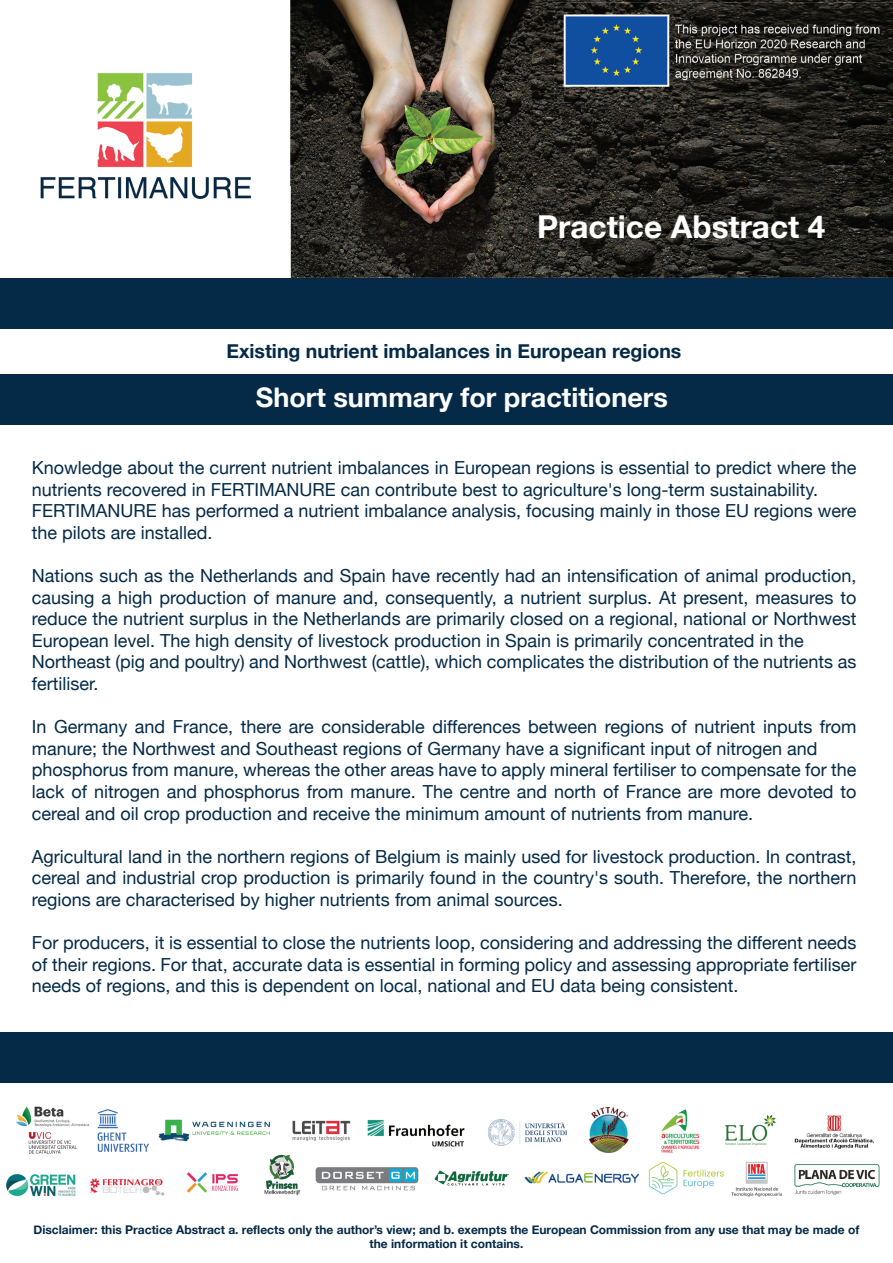
<style>
.page{position:relative;width:893px;height:1263px;background:#fff}
.page>*{position:absolute;margin:0;border:0;box-sizing:border-box;transform-origin:0 0}
.t1{font:700 31.5px "Helvetica Neue";color:#fff}
.t2{font:700 27px "Helvetica Neue";color:#fff}
.t3{font:700 19.5px "Helvetica Neue";color:#042a47}
.t4{font:18px/21.6px "Helvetica Neue";color:#042a47}
.t5{font:700 12px/14.4px "Helvetica Neue";color:#042a47;text-align:center}
</style>
<div class="page">
<img style="left:6px;top:1106px;width:874px;height:91px">
<div style="left:0;top:374px;width:893px;height:51px;background:#042a47"></div>
<div style="left:0;top:1033px;width:893px;height:50px;background:#042a47"></div>
<div style="left:0;top:278px;width:893px;height:50px;background:#042a47"></div>
<img style="left:40px;top:73px;width:211px;height:126px">
<img style="left:291px;top:0;width:250px;height:278px">
<img style="left:541px;top:0;width:352px;height:46px">
<img style="left:541px;top:46px;width:51px;height:232px">
<img style="left:592px;top:106px;width:251px;height:172px">
<img style="left:843px;top:102px;width:50px;height:176px">
<img style="left:501px;top:214px;width:359px;height:30px">
<img style="left:573px;top:102px;width:301px;height:4px">
<img style="left:554px;top:3px;width:339px;height:99px">
<h1 class="t1" style="left:501px;top:202px;width:362px">Abstracto de la práctica</h1>
<h1 class="t1" style="left:537px;top:202px;width:290px">Practice Abstract 4</h1>
<p class="t3" style="left:226px;top:335px;width:456px">Existing nutrient imbalances in European regions</p>
<h2 class="t2" style="left:256px;top:376px;width:413px">Short summary for practitioners</h2>
<p class="t4" style="left:32px;top:458px;width:826px">Knowledge about the current nutrient imbalances in European regions is essential to predict where the nutrients recovered in FERTIMANURE can contribute best to agriculture's long-term sustainability.<br>FERTIMANURE has performed a nutrient imbalance analysis, focusing mainly in those EU regions were the pilots are installed.</p>
<p class="t4" style="left:32px;top:566px;width:826px">Nations such as the Netherlands and Spain have recently had an intensification of animal production, causing a high production of manure and, consequently, a nutrient surplus. At present, measures to reduce the nutrient surplus in the Netherlands are primarily closed on a regional, national or Northwest European level. The high density of livestock production in Spain is primarily concentrated in the Northeast (pig and poultry) and Northwest (cattle), which complicates the distribution of the nutrients as fertiliser.</p>
<p class="t4" style="left:32px;top:717px;width:826px">In Germany and France, there are considerable differences between regions of nutrient inputs from manure; the Northwest and Southeast regions of Germany have a significant input of nitrogen and phosphorus from manure, whereas the other areas have to apply mineral fertiliser to compensate for the lack of nitrogen and phosphorus from manure. The centre and north of France are more devoted to cereal and oil crop production and receive the minimum amount of nutrients from manure.</p>
<p class="t4" style="left:32px;top:847px;width:826px;text-align:justify">Agricultural land in the northern regions of Belgium is mainly used for livestock production. In contrast, cereal and industrial crop production is primarily found in the country's south. Therefore, the northern regions are characterised by higher nutrients from animal sources.</p>
<p class="t4" style="left:32px;top:933px;width:826px;text-align:justify">For producers, it is essential to close the nutrients loop, considering and addressing the different needs of their regions. For that, accurate data is essential in forming policy and assessing appropriate fertiliser needs of regions, and this is dependent on local, national and EU data being consistent.</p>
<p class="t5" style="left:34px;top:1222px;width:827px">Disclaimer: this Practice Abstract a. reflects only the author’s view; and b. exempts the European Commission from any use that may be made of the information it contains.</p>
</div>
